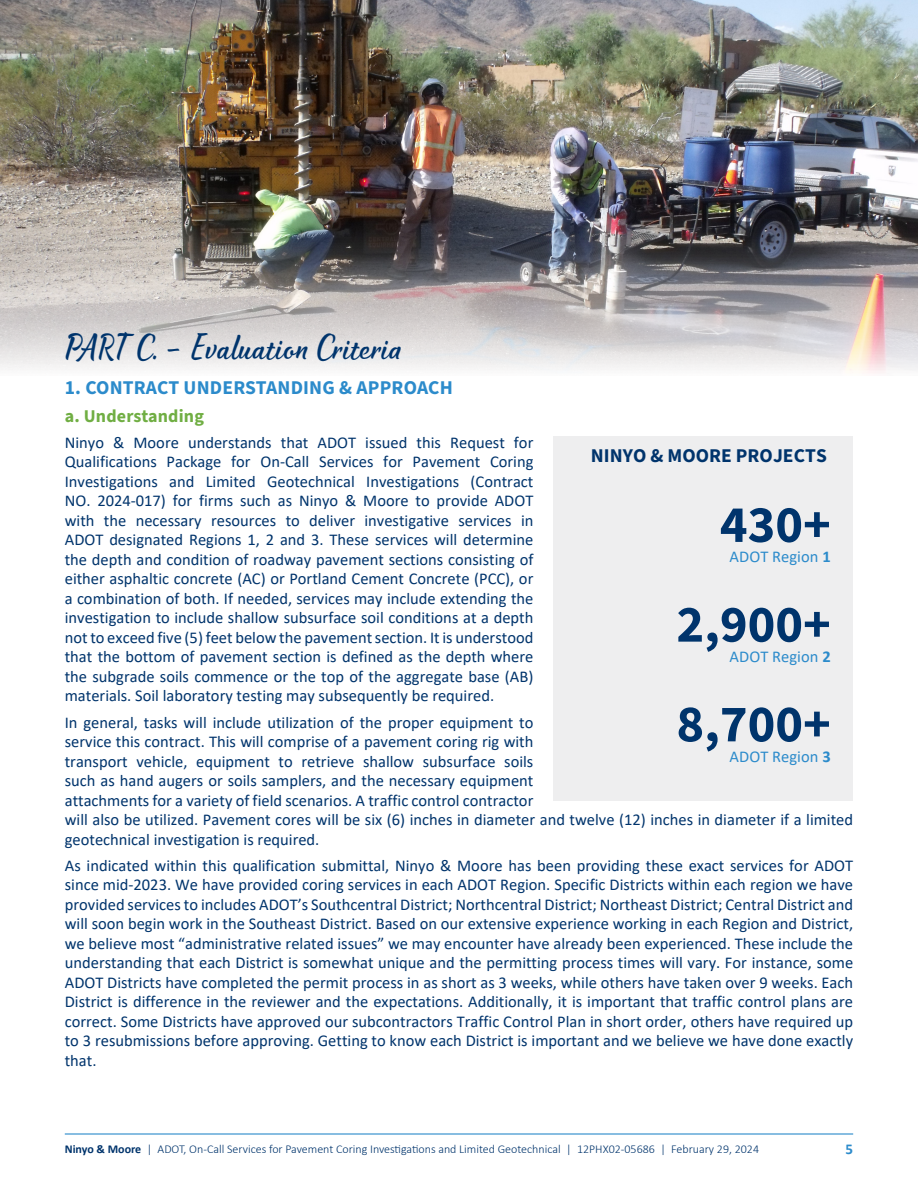
<style>
.page{position:relative;width:918px;height:1188px;background:#fff}
.page>*{position:absolute;margin:0;border:0;box-sizing:border-box;transform-origin:0 0}
.TOC_Text_Color{font:700 52.5px "Source Sans 3";color:#00346c}
.Page_Header_-_TOC{font:500 33px "Waialua";color:#00346c}
._2023_H1-Title_for_Header{font:700 19.5px "Source Sans 3";letter-spacing:.01em;color:#2c8bcb}
.TOC_Text_Color-2{font:700 19.5px "Source Sans 3";letter-spacing:.005em;color:#00346c}
._2023_H1-Title_for_Header-2{font:700 18px "Source Sans 3";letter-spacing:.01em;color:#70ae43}
.Body_Copy_-_Justified__main_style{font:16.5px/19.5px "Calibri";color:#00346c;text-align:justify}
.TOC_Text_Color-3{font:16.5px "Calibri";letter-spacing:.005em;color:#2c8bcb}
.t1{font:700 15px "Calibri";color:#2c8bcb}
.t2{font:300 12px "Calibri";color:#00346c}
.s1{font-weight:700}
</style>
<div class="page">
<hr style="left:65px;top:1133px;width:788px;height:2px;background:#2c8bcb">
<img style="left:0;top:0;width:918px;height:373px">
<div style="left:554px;top:436px;width:299px;height:365px;background:#eeeeef"></div>
<p class="Page_Header_-_TOC" style="left:65px;top:327px;width:339px">PART C. - Evaluation Criteria</p>
<p class="_2023_H1-Title_for_Header" style="left:65px;top:374px;width:390px">1. CONTRACT UNDERSTANDING &amp; APPROACH</p>
<p class="_2023_H1-Title_for_Header-2" style="left:65px;top:404px;width:141px">a. Understanding</p>
<p class="Body_Copy_-_Justified__main_style" style="left:65px;top:432px;width:470px">Ninyo &amp; Moore understands that ADOT issued this Request for Qualifications Package for On-Call Services for Pavement Coring Investigations and Limited Geotechnical Investigations (Contract NO. 2024-017) for firms such as Ninyo &amp; Moore to provide ADOT with the necessary resources to deliver investigative services in ADOT designated Regions 1, 2 and 3. These services will determine the depth and condition of roadway pavement sections consisting of either asphaltic concrete (AC) or Portland Cement Concrete (PCC), or a combination of both. If needed, services may include extending the investigation to include shallow subsurface soil conditions at a depth not to exceed five (5) feet below the pavement section. It is understood that the bottom of pavement section is defined as the depth where the subgrade soils commence or the top of the aggregate base (AB) materials. Soil laboratory testing may subsequently be required.</p>
<p class="Body_Copy_-_Justified__main_style" style="left:65px;top:712px;width:790px;text-align:left">In general, tasks will include utilization of the proper equipment to<br>service this contract. This will comprise of a pavement coring rig with<br>transport vehicle, equipment to retrieve shallow subsurface soils<br>such as hand augers or soils samplers, and the necessary equipment<br>attachments for a variety of field scenarios. A traffic control contractor<br>will also be utilized. Pavement cores will be six (6) inches in diameter and twelve (12) inches in diameter if a limited geotechnical investigation is required.</p>
<p class="Body_Copy_-_Justified__main_style" style="left:65px;top:855px;width:790px">As indicated within this qualification submittal, Ninyo &amp; Moore has been providing these exact services for ADOT since mid-2023. We have provided coring services in each ADOT Region. Specific Districts within each region we have provided services to includes ADOT’s Southcentral District; Northcentral District; Northeast District; Central District and will soon begin work in the Southeast District. Based on our extensive experience working in each Region and District, we believe most “administrative related issues” we may encounter have already been experienced. These include the understanding that each District is somewhat unique and the permitting process times will vary. For instance, some ADOT Districts have completed the permit process in as short as 3 weeks, while others have taken over 9 weeks. Each District is difference in the reviewer and the expectations. Additionally, it is important that traffic control plans are correct. Some Districts have approved our subcontractors Traffic Control Plan in short order, others have required up to 3 resubmissions before approving. Getting to know each District is important and we believe we have done exactly that.</p>
<p class="TOC_Text_Color-2" style="left:591px;top:443px;width:238px">NINYO &amp; MOORE PROJECTS</p>
<p class="TOC_Text_Color" style="left:720px;top:489px;width:112px">430+</p>
<p class="TOC_Text_Color-3" style="left:730px;top:545px;width:103px">ADOT Region <span class="s1">1</span></p>
<p class="TOC_Text_Color" style="left:676px;top:589px;width:156px">2,900+</p>
<p class="TOC_Text_Color-3" style="left:730px;top:645px;width:103px">ADOT Region <span class="s1">2</span></p>
<p class="TOC_Text_Color" style="left:676px;top:689px;width:156px">8,700+</p>
<p class="TOC_Text_Color-3" style="left:730px;top:745px;width:103px">ADOT Region <span class="s1">3</span></p>
<p class="t2" style="left:65px;top:1141px;width:696px"><span class="s1">Ninyo &amp; Moore</span> | ADOT, On-Call Services for Pavement Coring Investigations and Limited Geotechnical | 12PHX02-05686 | February 29, 2024</p>
<p class="t1" style="left:846px;top:1138px;width:9px">5</p>
</div>
